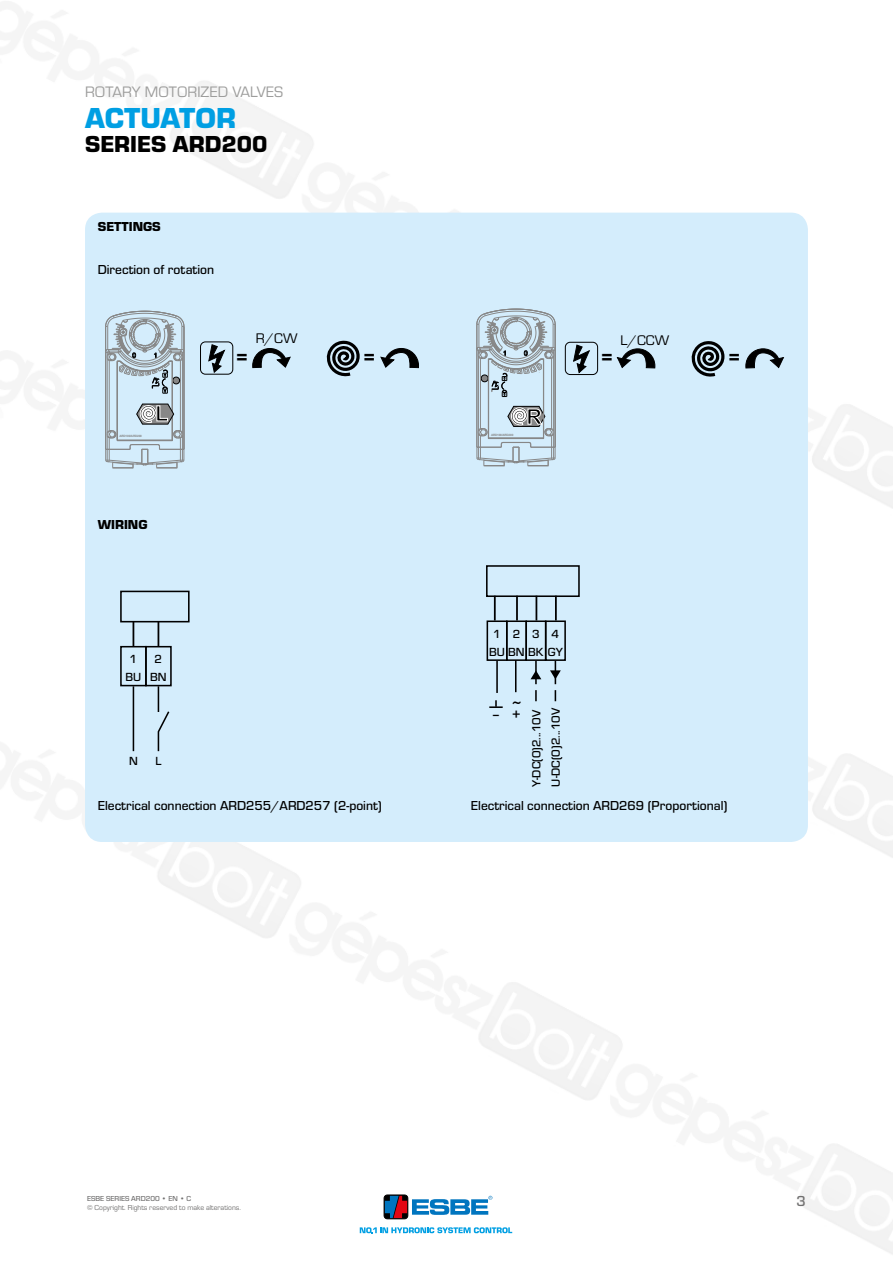
<style>
.page{position:relative;width:893px;height:1263px;background:#fff}
.page>*{position:absolute;margin:0;border:0;box-sizing:border-box;transform-origin:0 0}
.t1{font:700 30px "ESBE Eurostile";color:#009fe3}
.t2{font:700 24px "ESBE Eurostile";color:#000}
.t3{font:700 19.05px "Arial";color:#000}
.t4{font:15.75px "ESBE Eurostile";color:#9d9d9c}
.t5{font:500 15px "ESBE Eurostile";color:#706f6f}
.t6{font:500 14.7px "ESBE Eurostile";color:#000}
.t7{font:14.4px "ESBE Eurostile";color:#000}
.t8{font:500 13.5px "ESBE Eurostile";color:#000}
.t9{font:700 13.5px "ESBE Eurostile";color:#000}
.t10{font:500 12.15px/18.3px "ESBE Eurostile";color:#000;text-align:center}
.t11{font:7.5px "ESBE Eurostile";color:#706f6f}
.t12{font:500 7.5px "ESBE Eurostile";color:#706f6f}
.t13{font:700 3px "Arial";letter-spacing:-.05em;color:#878787}
</style>
<div class="page">
<img style="left:85px;top:81px;width:808px;height:1173px">
<div style="left:85px;top:213px;width:723px;height:629px;background:#d4edfc;border-radius:17px"></div>
<hr style="left:180px;top:360px;width:1px;height:71px;background:#878787">
<hr style="left:109px;top:360px;width:1px;height:71px;background:#878787">
<hr style="left:182px;top:359px;width:1px;height:74px;background:#878787">
<hr style="left:107px;top:359px;width:1px;height:74px;background:#878787">
<hr style="left:105px;top:352px;width:1px;height:97px;background:#878787">
<hr style="left:184px;top:326px;width:1px;height:123px;background:#878787">
<hr style="left:172px;top:362px;width:1px;height:78px;background:#878787">
<svg style="left:105px;top:430px;width:80px;height:39px"></svg>
<hr style="left:117px;top:362px;width:1px;height:78px;background:#878787">
<svg style="left:137px;top:404px;width:37px;height:20px"></svg>
<svg style="left:105px;top:311px;width:80px;height:83px"></svg>
<svg style="left:208px;top:344px;width:17px;height:28px"></svg>
<div style="left:200px;top:342px;width:33px;height:32px;border:1px solid #000;border-radius:5px"></div>
<svg style="left:252px;top:348px;width:39px;height:21px"></svg>
<svg style="left:380px;top:348px;width:39px;height:21px"></svg>
<svg style="left:326px;top:340px;width:34px;height:36px"></svg>
<svg style="left:573px;top:345px;width:17px;height:28px"></svg>
<div style="left:565px;top:342px;width:33px;height:33px;border:1px solid #000;border-radius:5px"></div>
<svg style="left:616px;top:348px;width:39px;height:21px"></svg>
<svg style="left:745px;top:348px;width:40px;height:21px"></svg>
<svg style="left:691px;top:341px;width:34px;height:36px"></svg>
<hr style="left:551px;top:358px;width:1px;height:71px;background:#878787">
<hr style="left:480px;top:358px;width:1px;height:71px;background:#878787">
<hr style="left:553px;top:356px;width:1px;height:75px;background:#878787">
<hr style="left:478px;top:356px;width:1px;height:75px;background:#878787">
<hr style="left:477px;top:349px;width:1px;height:98px;background:#878787">
<hr style="left:555px;top:324px;width:1px;height:123px;background:#878787">
<hr style="left:488px;top:360px;width:1px;height:78px;background:#878787">
<svg style="left:477px;top:406px;width:79px;height:61px"></svg>
<hr style="left:543px;top:360px;width:1px;height:78px;background:#878787">
<svg style="left:476px;top:309px;width:80px;height:88px"></svg>
<svg style="left:120px;top:590px;width:70px;height:162px"></svg>
<svg style="left:486px;top:565px;width:94px;height:143px"></svg>
<svg style="left:360px;top:1227px;width:152px;height:6px"></svg>
<div style="left:384px;top:1195px;width:24px;height:24px;border:1px solid #000;border-radius:3px"></div>
<svg style="left:385px;top:1196px;width:107px;height:22px"></svg>
<p class="t4" style="left:85px;top:83px;width:200px">ROTARY MOTORIZED VALVES</p>
<h1 class="t1" style="left:85px;top:102px;width:153px">ACTUATOR</h1>
<h2 class="t2" style="left:85px;top:131px;width:184px">SERIES ARD200</h2>
<p class="t9" style="left:98px;top:219px;width:65px">SETTINGS</p>
<p class="t8" style="left:98px;top:262px;width:118px">Direction of rotation</p>
<p class="t7" style="left:256px;top:331px;width:43px">R/CW</p>
<h3 class="t3" style="left:237px;top:344px;width:13px">=</h3>
<h3 class="t3" style="left:364px;top:344px;width:13px">=</h3>
<p class="t13" style="left:119px;top:434px;width:24px">ARD100/ARD200</p>
<p class="t9" style="left:98px;top:517px;width:51px">WIRING</p>
<p class="t10" style="left:126px;top:650px;width:17px">1<br>BU</p>
<p class="t10" style="left:150px;top:650px;width:18px">2<br>BN</p>
<p class="t10" style="left:129px;top:752px;width:10px">N</p>
<p class="t10" style="left:156px;top:752px;width:8px">L</p>
<p class="t13" style="left:491px;top:432px;width:24px">ARD100/ARD200</p>
<p class="t7" style="left:621px;top:332px;width:50px">L/CCW</p>
<h3 class="t3" style="left:601px;top:345px;width:13px">=</h3>
<h3 class="t3" style="left:729px;top:345px;width:13px">=</h3>
<p class="t10" style="left:513px;top:624px;width:9px">2</p>
<p class="t10" style="left:532px;top:624px;width:9px">3</p>
<p class="t10" style="left:552px;top:624px;width:9px">4</p>
<p class="t10" style="left:489px;top:624px;width:75px;text-align:left;text-indent:4px">1<br>BU BN BK GY</p>
<p class="t6" style="left:491px;top:706px;width:32px">‒ <sup>~</sup>+</p>
<p class="t10" style="left:527px;top:786px;width:80px;line-height:19.4px;text-align:left;rotate:-90deg">Y-DC(0)2...10V<br>U-DC(0)2...10V</p>
<p class="t8" style="left:98px;top:798px;width:286px">Electrical connection ARD255/ARD257 (2-point)</p>
<p class="t8" style="left:471px;top:798px;width:258px">Electrical connection ARD269 (Proportional)</p>
<p class="t12" style="left:87px;top:1194px;width:106px">ESBE SERIES ARD200 • EN • C</p>
<p class="t11" style="left:87px;top:1203px;width:155px">© Copyright. Rights reserved to make alterations.</p>
<p class="t5" style="left:796px;top:1193px;width:11px">3</p>
</div>
